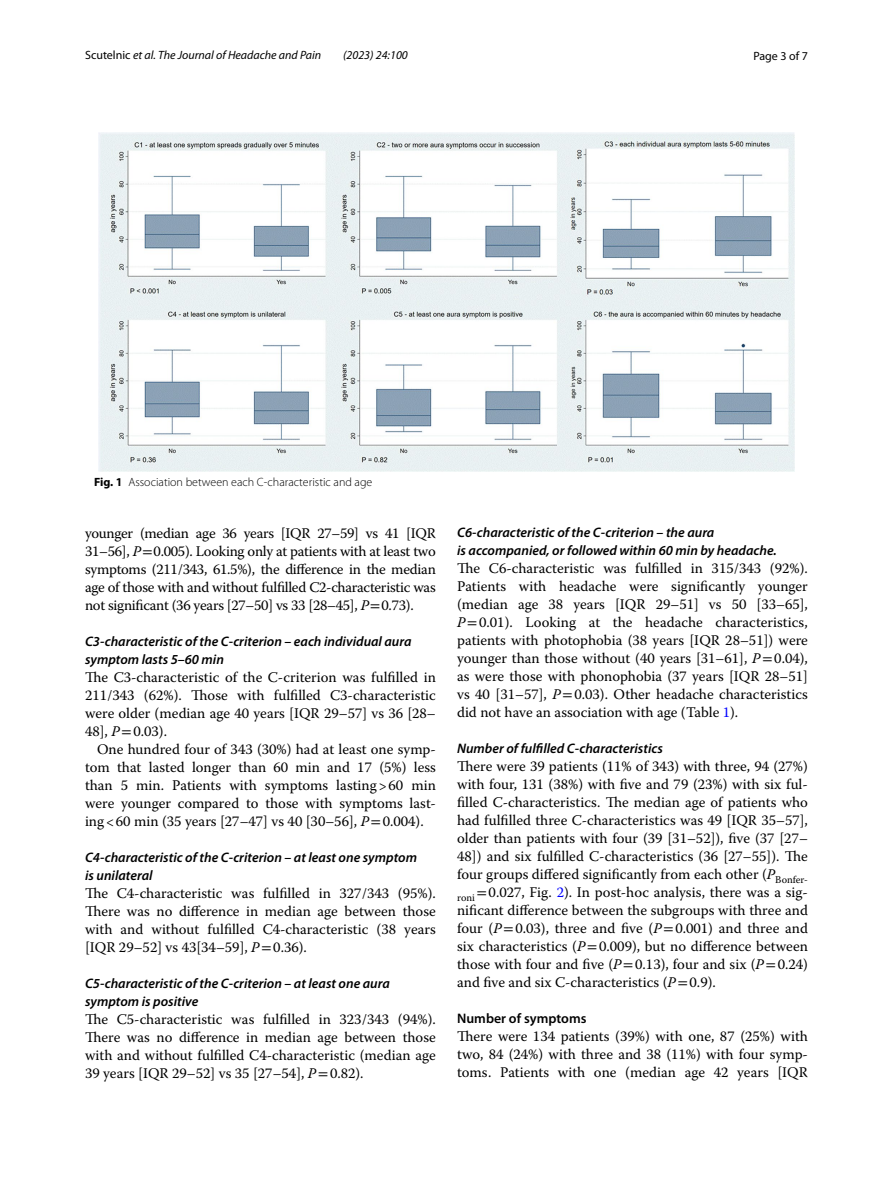
<style>
.page{position:relative;width:893px;height:1187px;background:#fff}
.page>*{position:absolute;margin:0;border:0;box-sizing:border-box;transform-origin:0 0}
.t1{font:14.7px/18px "Warnock Pro";color:#000;text-align:justify}
.t2{font:italic 600 13.8px/18px "Myriad Pro";color:#000}
.t3{font:600 13.8px "Myriad Pro";color:#000}
.t4{font:italic 12px "Myriad Pro";color:#000}
.t5{font:300 12px "Myriad Pro";color:#000}
.t6{font:12px "Myriad Pro";color:#000}
.s1{font-style:normal}
.s2{font-weight:700}
.s3{font-family:"Warnock Pro It 2"}
.s4{font-family:"STIX"}
.s5{color:#00f}
</style>
<div class="page">
<img style="left:99px;top:133px;width:695px;height:338px">
<p class="t4" style="left:85px;top:48px;width:238px"><span class="s1">Scutelnic</span> et al. The Journal of Headache and Pain</p>
<p class="t4" style="left:343px;top:48px;width:66px">(2023) 24:100</p>
<p class="t6" style="left:753px;top:48px;width:56px">Page 3 of 7</p>
<p class="t5" style="left:94px;top:475px;width:280px"><span class="s2">Fig. 1</span> Association between each C-characteristic and age</p>
<p class="t1" style="left:85px;top:523px;width:352px">younger (median age 36 years [IQR 27–59] vs 41 [IQR 31–56], <span class="s3">P</span><span class="s4">=</span>0.005). Looking only at patients with at least two symptoms (211/343, 61.5%), the difference in the median age of those with and without fulfilled C2-characteristic was not significant (36 years [27–50] vs 33 [28–45], <span class="s3">P</span><span class="s4">=</span>0.73).</p>
<p class="t2" style="left:85px;top:631px;width:328px">C3‑characteristic of the C‑criterion – each individual aura symptom lasts 5–60 min</p>
<p class="t1" style="left:85px;top:667px;width:352px">The C3-characteristic of the C-criterion was fulfilled in 211/343 (62%). Those with fulfilled C3-characteristic were older (median age 40 years [IQR 29–57] vs 36 [28– 48], <span class="s3">P</span><span class="s4">=</span>0.03).</p>
<p class="t1" style="left:85px;top:739px;width:352px;text-indent:12px">One hundred four of 343 (30%) had at least one symp&shy;tom that lasted longer than 60 min and 17 (5%) less than 5 min. Patients with symptoms lasting&gt;60 min were younger compared to those with symptoms last&shy;ing&lt;60 min (35 years [27–47] vs 40 [30–56], <span class="s3">P</span><span class="s4">=</span>0.004).</p>
<p class="t2" style="left:85px;top:847px;width:333px">C4‑characteristic of the C‑criterion – at least one symptom is unilateral</p>
<p class="t1" style="left:85px;top:883px;width:352px">The C4-characteristic was fulfilled in 327/343 (95%).<br>There was no difference in median age between those with and without fulfilled C4-characteristic (38 years [IQR 29–52] vs 43[34–59], <span class="s3">P</span><span class="s4">=</span>0.36).</p>
<p class="t2" style="left:85px;top:973px;width:306px">C5‑characteristic of the C‑criterion – at least one aura symptom is positive</p>
<p class="t1" style="left:85px;top:1009px;width:352px">The C5-characteristic was fulfilled in 323/343 (94%).<br>There was no difference in median age between those with and without fulfilled C4-characteristic (median age 39 years [IQR 29–52] vs 35 [27–54], <span class="s3">P</span><span class="s4">=</span>0.82).</p>
<p class="t2" style="left:457px;top:523px;width:321px">C6‑characteristic of the C‑criterion – the aura<br>is accompanied, or followed within 60 min by headache.</p>
<p class="t1" style="left:457px;top:559px;width:352px">The C6-characteristic was fulfilled in 315/343 (92%).<br>Patients with headache were significantly younger (median age 38 years [IQR 29–51] vs 50 [33–65], <span class="s3">P</span><span class="s4">=</span>0.01). Looking at the headache characteristics, patients with photophobia (38 years [IQR 28–51]) were younger than those without (40 years [31–61], <span class="s3">P</span><span class="s4">=</span>0.04), as were those with phonophobia (37 years [IQR 28–51] vs 40 [31–57], <span class="s3">P</span><span class="s4">=</span>0.03). Other headache characteristics did not have an association with age (Table <span class="s5">1</span>).</p>
<p class="t2" style="left:457px;top:739px;width:207px">Number of fulfilled C‑characteristics</p>
<p class="t1" style="left:457px;top:757px;width:352px">There were 39 patients (11% of 343) with three, 94 (27%) with four, 131 (38%) with five and 79 (23%) with six ful&shy;filled C-characteristics. The median age of patients who had fulfilled three C-characteristics was 49 [IQR 35–57], older than patients with four (39 [31–52]), five (37 [27– 48]) and six fulfilled C-characteristics (36 [27–55]). The four groups differed significantly from each other (<span class="s3">P</span><sub>Bonfer&shy;roni</sub> <span class="s4">=</span>0.027, Fig. <span class="s5">2</span>). In post-hoc analysis, there was a sig&shy;nificant difference between the subgroups with three and four (<span class="s3">P</span><span class="s4">=</span>0.03), three and five (<span class="s3">P</span><span class="s4">=</span>0.001) and three and six characteristics (<span class="s3">P</span><span class="s4">=</span>0.009), but no difference between those with four and five (<span class="s3">P</span><span class="s4">=</span>0.13), four and six (<span class="s3">P</span><span class="s4">=</span>0.24) and five and six C-characteristics (<span class="s3">P</span><span class="s4">=</span>0.9).</p>
<p class="t3" style="left:457px;top:1009px;width:131px">Number of symptoms</p>
<p class="t1" style="left:457px;top:1027px;width:352px">There were 134 patients (39%) with one, 87 (25%) with two, 84 (24%) with three and 38 (11%) with four symp&shy;toms. Patients with one (median age 42 years [IQR</p>
</div>
